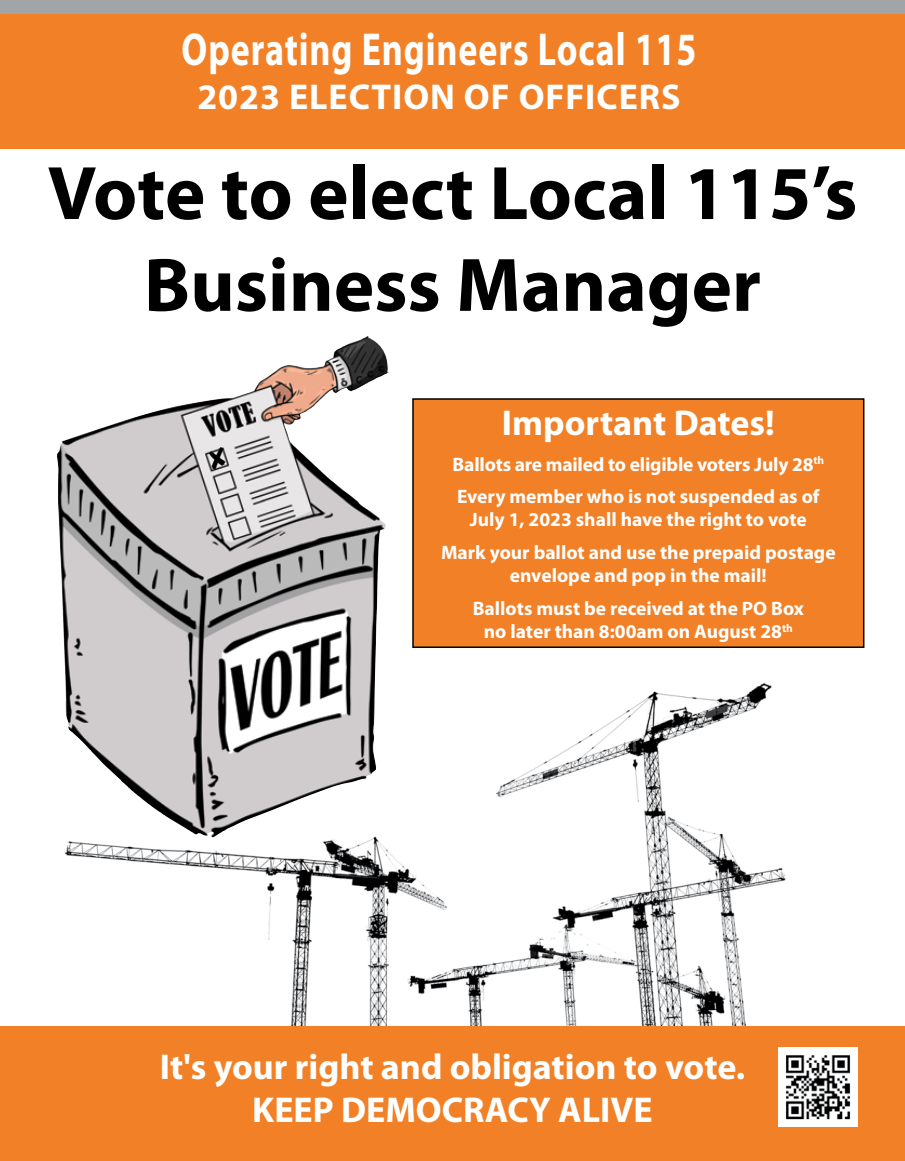
<style>
.page{position:relative;width:905px;height:1161px;background:#fff}
.page>*{position:absolute;margin:0;border:0;box-sizing:border-box;transform-origin:0 0}
.t1{font:700 76.5px/91.8px "Myriad Pro";color:#000;text-align:center}
.t2{font:700 46.5px "Myriad Pro";letter-spacing:.025em;color:#fff;scale:.78 1}
.t3{font:700 36px/43.2px "Myriad Pro";color:#fff;text-align:center}
.t4{font:700 36px "Myriad Pro";letter-spacing:.025em;color:#fff}
.t5{font:700 19.5px/32.4px "Myriad Pro";color:#fff;text-align:center}
</style>
<div class="page">
<div style="left:0;top:0;width:904px;height:148px;background:#f28026"></div>
<div style="left:0;top:0;width:904px;height:14px;background:#a2a5a7"></div>
<img style="left:57px;top:336px;width:310px;height:231px">
<div style="left:413px;top:399px;width:450px;height:248px;background:#f28026"></div>
<div style="left:412px;top:398px;width:452px;height:250px;border:2px solid #000"></div>
<div style="left:0;top:1026px;width:904px;height:135px;background:#f28026"></div>
<img style="left:61px;top:567px;width:771px;height:459px">
<img style="left:778px;top:1047px;width:79px;height:79px">
<svg style="left:207px;top:446px;width:22px;height:24px"></svg>
<h2 class="t2" style="left:181px;top:19px;width:661px">Operating Engineers Local 115</h2>
<h3 class="t4" style="left:197px;top:74px;width:484px">2023 ELECTION OF OFFICERS</h3>
<h1 class="t1" style="left:48px;top:145px;width:811px">Vote to elect Local 115’s<br>Business Manager</h1>
<h3 class="t3" style="left:502px;top:400px;width:274px">Important Dates!</h3>
<p class="t5" style="left:452px;top:447px;width:373px;text-align:left">Ballots are mailed to eligible voters July 28<sup>th<br></sup>Every member who is not suspended as of</p>
<p class="t5" style="left:441px;top:503px;width:396px">July 1, 2023 shall have the right to vote<br>Mark your ballot and use the prepaid postage</p>
<p class="t5" style="left:472px;top:559px;width:333px">envelope and pop in the mail!<br>Ballots must be received at the PO Box</p>
<p class="t5" style="left:484px;top:615px;width:310px">no later than 8:00am on August 28<sup>th</sup></p>
<h3 class="t3" style="left:160px;top:1044px;width:587px">It's your right and obligation to vote.<br>KEEP DEMOCRACY ALIVE</h3>
</div>
